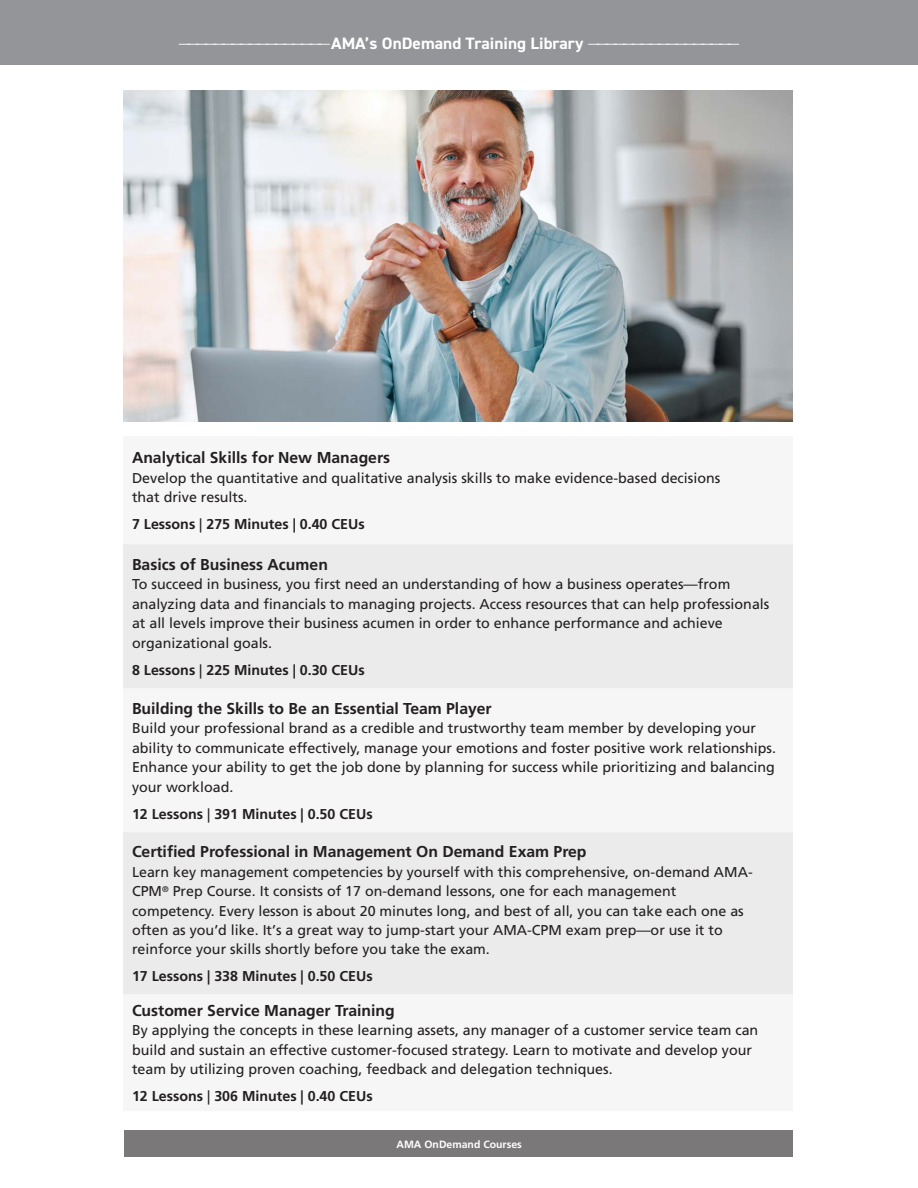
<style>
.page{position:relative;width:918px;height:1188px;background:#fff}
.page>*{position:absolute;margin:0;border:0;box-sizing:border-box;transform-origin:0 0}
.t1{font:300 16.5px "DIN2014";color:#fff;scale:1.05 1}
.t2{font:700 15.75px "Frutiger LT Std";color:#231f20}
.t3{font:14.25px/19.5px "Frutiger LT Std";color:#231f20}
.t4{font:700 14.25px "Frutiger LT Std";color:#231f20}
.t5{font:700 10.5px "Frutiger LT Std";color:#fff}
.s1{font-weight:700}
.s2{font-weight:400}
</style>
<div class="page">
<div style="left:0;top:0;width:918px;height:64px;background:#939598"></div>
<div style="left:124px;top:1131px;width:669px;height:26px;background:#7b7879"></div>
<svg style="left:123px;top:544px;width:670px;height:450px;fill:#ebebec"></svg>
<img style="left:123px;top:90px;width:670px;height:332px">
<p class="t1" style="left:178px;top:33px;width:536px">————————————————— <span class="s1">A M A ’ s O n D e m a n d T r a i n i n g L i b r a r y</span> —————————————————</p>
<p class="t2" style="left:132px;top:448px;width:260px">Analytical Skills for New Managers</p>
<p class="t3" style="left:132px;top:468px;width:590px">Develop the quantitative and qualitative analysis skills to make evidence-based decisions that drive results.</p>
<p class="t4" style="left:132px;top:516px;width:234px">7 Lessons <span class="s2">|</span> 275 Minutes | 0.40 CEUs</p>
<p class="t2" style="left:132px;top:555px;width:197px">Basics of Business Acumen</p>
<p class="t3" style="left:132px;top:574px;width:639px">To succeed in business, you first need an understanding of how a business operates—from analyzing data and financials to managing projects. Access resources that can help professionals at all levels improve their business acumen in order to enhance performance and achieve organizational goals.</p>
<p class="t4" style="left:132px;top:661px;width:234px">8 Lessons <span class="s2">|</span> 225 Minutes | 0.30 CEUs</p>
<p class="t2" style="left:132px;top:699px;width:361px">Building the Skills to Be an Essential Team Player</p>
<p class="t3" style="left:132px;top:718px;width:646px">Build your professional brand as a credible and trustworthy team member by developing your ability to communicate effectively, manage your emotions and foster positive work relationships.<br>Enhance your ability to get the job done by planning for success while prioritizing and balancing your workload.</p>
<p class="t4" style="left:132px;top:805px;width:242px">12 Lessons <span class="s2">|</span> 391 Minutes | 0.50 CEUs</p>
<p class="t2" style="left:132px;top:842px;width:456px">Certified Professional in Management On Demand Exam Prep</p>
<p class="t3" style="left:132px;top:862px;width:622px">Learn key management competencies by yourself with this comprehensive, on-demand AMA-CPM<sup>®</sup> Prep Course. It consists of 17 on-demand lessons, one for each management competency. Every lesson is about 20 minutes long, and best of all, you can take each one as often as you’d like. It’s a great way to jump-start your AMA-CPM exam prep—or use it to reinforce your skills shortly before you take the exam.</p>
<p class="t4" style="left:132px;top:968px;width:242px">17 Lessons | 338 Minutes | 0.50 CEUs</p>
<p class="t2" style="left:132px;top:1001px;width:264px">Customer Service Manager Training</p>
<p class="t3" style="left:132px;top:1021px;width:628px">By applying the concepts in these learning assets, any manager of a customer service team can build and sustain an effective customer-focused strategy. Learn to motivate and develop your team by utilizing proven coaching, feedback and delegation techniques.</p>
<p class="t4" style="left:132px;top:1088px;width:242px">12 Lessons <span class="s2">|</span> 306 Minutes | 0.40 CEUs</p>
<p class="t5" style="left:396px;top:1138px;width:127px">AMA OnDemand Courses</p>
</div>
